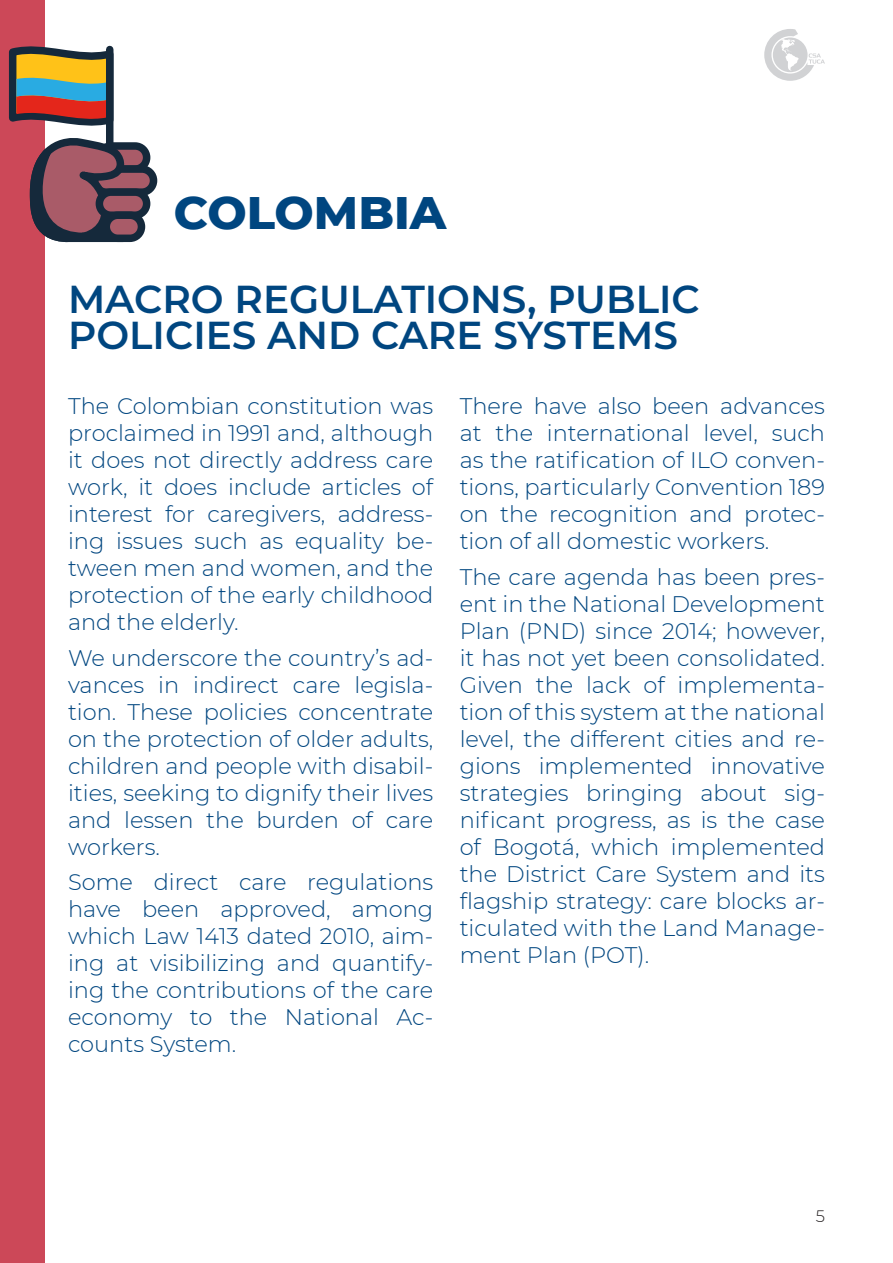
<style>
.page{position:relative;width:893px;height:1263px;background:#fff}
.page>*{position:absolute;margin:0;border:0;box-sizing:border-box;transform-origin:0 0}
.Parrafo_de_Texto{font:800 46.5px "Montserrat";color:#004680}
.Parrafo_de_Texto-2{font:600 39px/36px "Montserrat";color:#004680}
.Parrafo_de_Texto-3{font:300 22.5px/27px "Montserrat";color:#004680;text-align:justify}
.t1{font:300 16.5px "Montserrat";color:#231f20}
</style>
<div class="page">
<svg style="left:764px;top:29px;width:61px;height:52px"></svg>
<div style="left:0;top:0;width:44px;height:1263px;background:#cc4858"></div>
<svg style="left:8px;top:45px;width:106px;height:82px;background:#977a5a"></svg>
<div style="left:106px;top:50px;width:7px;height:167px;background:#15293b"></div>
<div style="left:96px;top:142px;width:54px;height:31px;border:8px solid #15293b;border-radius:12px"></div>
<div style="left:95px;top:169px;width:59px;height:23px;background:#a95b68;border-radius:12px"></div>
<div style="left:91px;top:165px;width:66px;height:31px;border:8px solid #15293b;border-radius:12px"></div>
<div style="left:96px;top:188px;width:54px;height:31px;border:8px solid #15293b;border-radius:12px"></div>
<div style="left:103px;top:211px;width:42px;height:31px;border:8px solid #15293b;border-radius:12px"></div>
<svg style="left:29px;top:139px;width:112px;height:110px"></svg>
<p class="Parrafo_de_Texto" style="left:174px;top:179px;width:274px">COLOMBIA</p>
<p class="Parrafo_de_Texto-2" style="left:68px;top:279px;width:633px">MACRO REGULATIONS, PUBLIC<br>POLICIES AND CARE SYSTEMS</p>
<p class="Parrafo_de_Texto-3" style="left:68px;top:392px;width:367px">The Colombian constitution was proclaimed in 1991 and, although it does not directly address care work, it does include articles of interest for caregivers, address&shy;ing issues such as equality be&shy;tween men and women, and the protection of the early childhood and the elderly.</p>
<p class="Parrafo_de_Texto-3" style="left:68px;top:643px;width:367px">We underscore the country’s ad&shy;vances in indirect care legisla&shy;tion. These policies concentrate on the protection of older adults, children and people with disabil&shy;ities, seeking to dignify their lives and lessen the burden of care workers.</p>
<p class="Parrafo_de_Texto-3" style="left:68px;top:868px;width:367px">Some direct care regulations have been approved, among which Law 1413 dated 2010, aim&shy;ing at visibilizing and quantify&shy;ing the contributions of the care economy to the National Ac&shy;counts System.</p>
<p class="Parrafo_de_Texto-3" style="left:460px;top:392px;width:367px">There have also been advances at the international level, such as the ratification of ILO conven&shy;tions, particularly Convention 189 on the recognition and protec&shy;tion of all domestic workers.</p>
<p class="Parrafo_de_Texto-3" style="left:460px;top:562px;width:367px">The care agenda has been pres&shy;ent in the National Development Plan (PND) since 2014; however, it has not yet been consolidated.<br>Given the lack of implementa&shy;tion of this system at the national level, the different cities and re&shy;gions implemented innovative strategies bringing about sig&shy;nificant progress, as is the case of Bogotá, which implemented the District Care System and its flagship strategy: care blocks ar&shy;ticulated with the Land Manage&shy;ment Plan (POT).</p>
<p class="t1" style="left:816px;top:1204px;width:11px">5</p>
</div>
